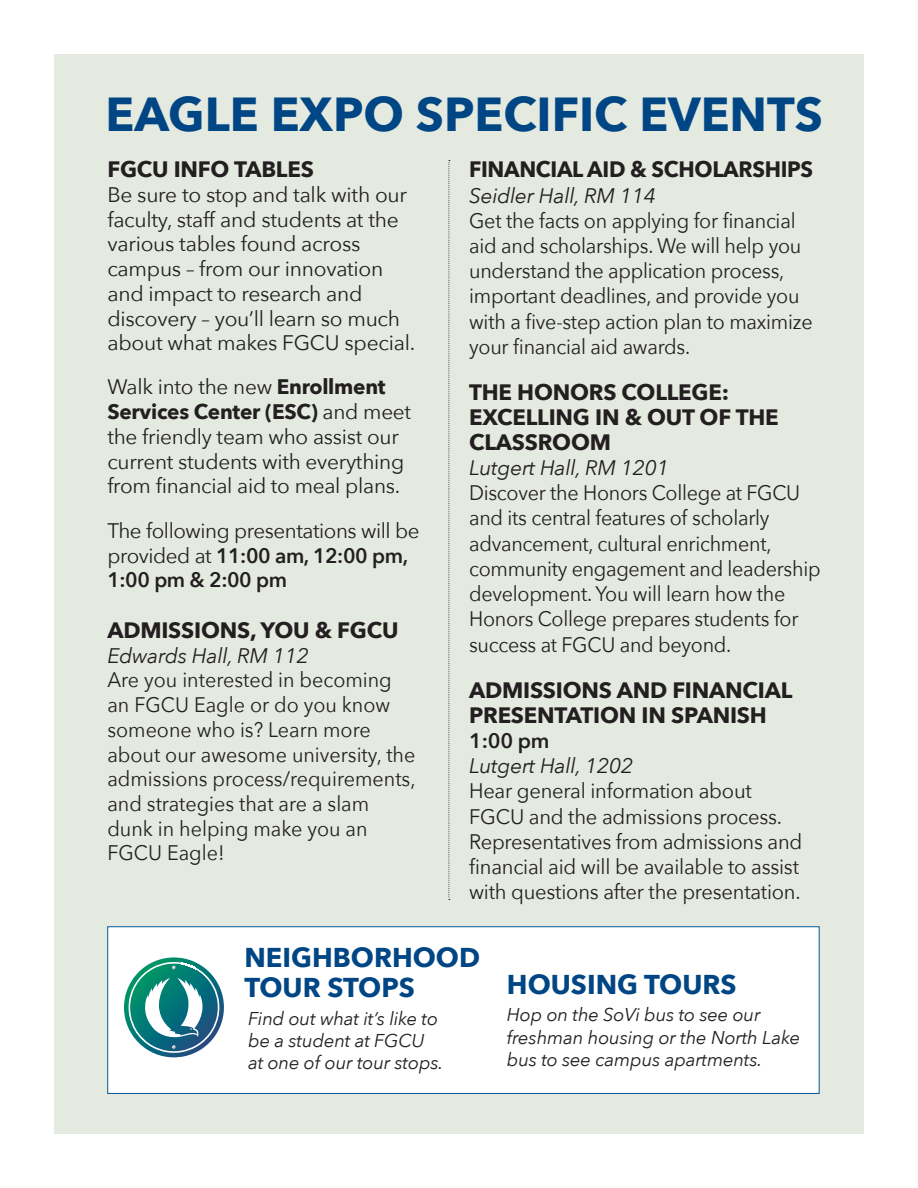
<style>
.page{position:relative;width:918px;height:1188px;background:#fff}
.page>*{position:absolute;margin:0;border:0;box-sizing:border-box;transform-origin:0 0}
.t1{font:700 47.55px "Avenir Next";color:#004684}
.t2{font:700 27.15px/29.7px "Avenir Next";color:#004684}
.headline-_1{font:700 22.2px/24.8px "Avenir Next";letter-spacing:-.01em;color:#231f20}
.headline-_1-2{font:700 22.2px "Avenir Next";letter-spacing:-.01em;color:#231f20;scale:.96 1}
.italic_-_3{font:21px/25.2px "Avenir Next";letter-spacing:-.01em;color:#231f20;scale:.94 1}
.body_-_2{font:21px/24.8px "Avenir Next";letter-spacing:-.01em;color:#231f20}
.italic_-_3-2{font:21px/25.2px "Avenir Next";letter-spacing:-.01em;color:#231f20;scale:.96 1}
.italic_-_3-3{font:italic 21px "Avenir Next";letter-spacing:-.01em;color:#231f20}
.semi_bold{font:600 21px "Avenir Next";color:#231f20}
.t3{font:italic 18.6px/22.2px "Avenir Next";letter-spacing:-.01em;color:#231f20}
.s1{font-weight:700}
.s2{font-weight:600}
</style>
<div class="page">
<div style="left:54px;top:54px;width:810px;height:1080px;background:#e5eae0"></div>
<div style="left:107px;top:926px;width:712px;height:168px;background:#fff;border:1px solid #005a93"></div>
<svg style="left:448px;top:160px;width:2px;height:740px"></svg>
<svg style="left:124px;top:957px;width:100px;height:100px"></svg>
<svg style="left:129px;top:962px;width:90px;height:91px"></svg>
<p class="t1" style="left:106px;top:73px;width:719px">EAGLE EXPO SPECIFIC EVENTS</p>
<p class="headline-_1-2" style="left:469px;top:150px;width:360px">FINANCIAL AID &amp; SCHOLARSHIPS</p>
<p class="italic_-_3-3" style="left:469px;top:177px;width:188px">Seidler Hall, RM 114</p>
<p class="italic_-_3" style="left:469px;top:207px;width:367px">Get the facts on applying for financial aid and scholarships. We will help you understand the application process, important deadlines, and provide you with a five-step action plan to maximize your financial aid awards.</p>
<p class="headline-_1" style="left:469px;top:380px;width:311px">THE HONORS COLLEGE:<br>EXCELLING IN &amp; OUT OF THE<br>CLASSROOM</p>
<p class="italic_-_3-3" style="left:469px;top:450px;width:201px">Lutgert Hall, RM 1201</p>
<p class="italic_-_3" style="left:469px;top:479px;width:375px">Discover the Honors College at FGCU and its central features of scholarly advancement, cultural enrichment, community engagement and leadership development. You will learn how the Honors College prepares students for success at FGCU and beyond.</p>
<p class="headline-_1" style="left:469px;top:678px;width:325px">ADMISSIONS AND FINANCIAL<br>PRESENTATION IN SPANISH</p>
<p class="semi_bold" style="left:469px;top:723px;width:82px">1:00 pm</p>
<p class="italic_-_3-3" style="left:469px;top:748px;width:166px">Lutgert Hall, 1202</p>
<p class="italic_-_3-2" style="left:469px;top:778px;width:327px">Hear general information about<br>FGCU and the admissions process.</p>
<p class="italic_-_3-2" style="left:469px;top:828px;width:349px">Representatives from admissions and financial aid will be available to assist with questions after the presentation.</p>
<p class="headline-_1" style="left:107px;top:157px;width:208px">FGCU INFO TABLES</p>
<p class="body_-_2" style="left:107px;top:181px;width:309px">Be sure to stop and talk with our faculty, staff and students at the various tables found across campus – from our innovation and impact to research and discovery – you’ll learn so much about what makes FGCU special.</p>
<p class="body_-_2" style="left:107px;top:374px;width:305px">Walk into the new <span class="s1">Enrollment<br>Services Center (ESC)</span> and meet the friendly team who assist our current students with everything from financial aid to meal plans.</p>
<p class="body_-_2" style="left:107px;top:517px;width:314px">The following presentations will be provided at <span class="s2">11:00 am, 12:00 pm,<br>1:00 pm &amp; 2:00 pm</span></p>
<p class="headline-_1" style="left:107px;top:617px;width:293px">ADMISSIONS, YOU &amp; FGCU</p>
<p class="italic_-_3-3" style="left:107px;top:638px;width:203px">Edwards Hall, RM 112</p>
<p class="italic_-_3" style="left:107px;top:667px;width:329px;line-height:24.8px">Are you interested in becoming an FGCU Eagle or do you know someone who is? Learn more about our awesome university, the admissions process/requirements, and strategies that are a slam</p>
<p class="italic_-_3" style="left:107px;top:815px;width:278px">dunk in helping make you an</p>
<p class="italic_-_3" style="left:107px;top:840px;width:126px">FGCU Eagle!</p>
<p class="t2" style="left:244px;top:942px;width:237px">NEIGHBORHOOD<br>TOUR STOPS</p>
<p class="t2" style="left:507px;top:969px;width:231px">HOUSING TOURS</p>
<p class="t3" style="left:248px;top:1006px;width:197px">Find out what it’s like to be a student at FGCU at one of our tour stops.</p>
<p class="t3" style="left:507px;top:1003px;width:295px">Hop on the SoVi bus to see our freshman housing or the North Lake bus to see campus apartments.</p>
</div>
